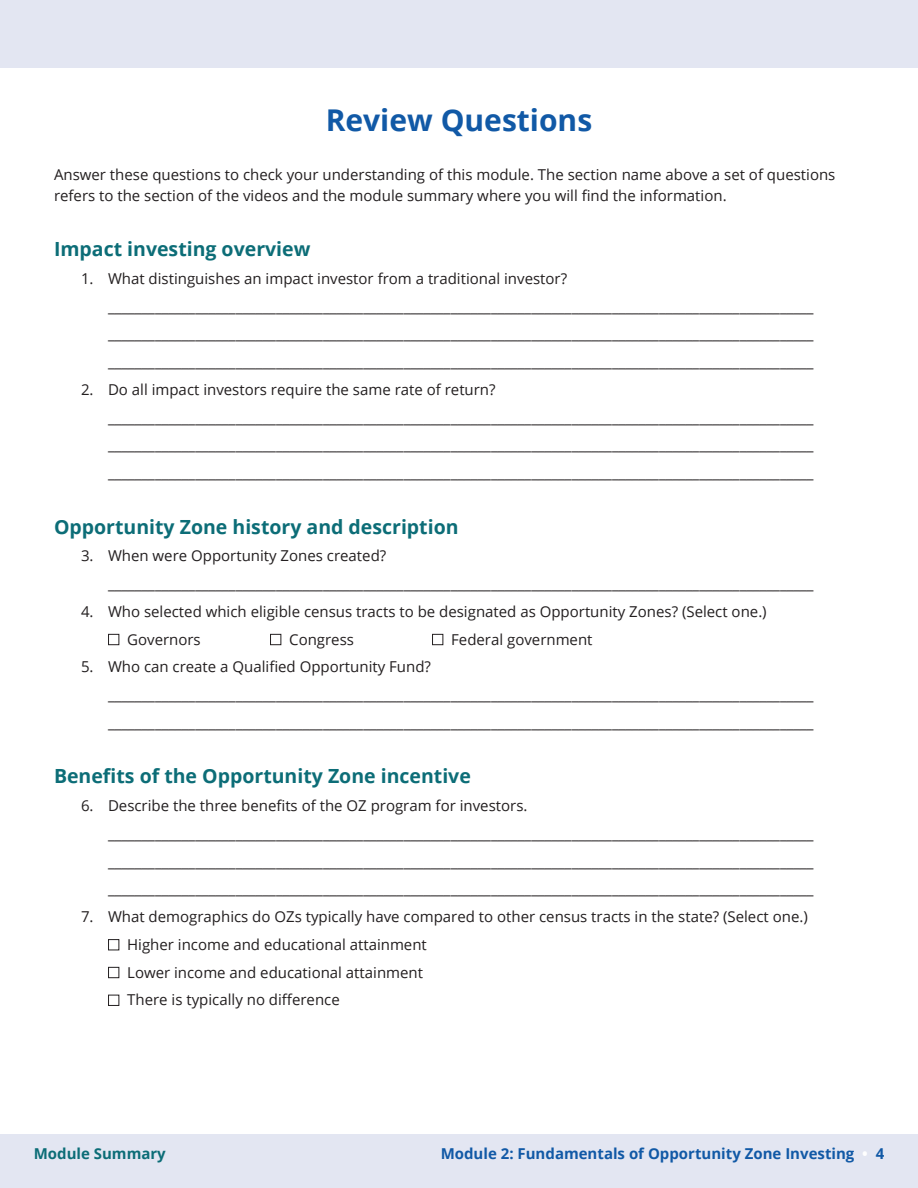
<style>
.page{position:relative;width:918px;height:1188px;background:#fff}
.page>*{position:absolute;margin:0;border:0;box-sizing:border-box;transform-origin:0 0}
.t1{font:700 30px "Open Sans";color:#1159a6}
.t2{font:700 19.5px "Open Sans";color:#0c6d77}
.t3{font:15px/27.8px "Open Sans";color:#231f20}
.t4{font:700 15px "Open Sans";color:#1159a6}
.t5{font:700 15px "Open Sans";color:#0c6d77}
.s1{color:#fff}
</style>
<div class="page">
<div style="left:0;top:1134px;width:918px;height:54px;background:#e3e6f2"></div>
<div style="left:0;top:0;width:918px;height:68px;background:#e3e6f2"></div>
<h2 class="t1" style="left:326px;top:99px;width:268px">Review Questions</h2>
<p class="t3" style="left:54px;top:163px;width:783px;line-height:21px">Answer these questions to check your understanding of this module. The section name above a set of questions refers to the section of the videos and the module summary where you will find the information.</p>
<h3 class="t2" style="left:54px;top:235px;width:258px">Impact investing overview</h3>
<p class="t3" style="left:108px;top:264px;width:707px;text-indent:-27px">1. What distinguishes an impact investor from a traditional investor? _________________________________________________________________________________________________________ _________________________________________________________________________________________________________ _________________________________________________________________________________________________________</p>
<p class="t3" style="left:108px;top:375px;width:707px;text-indent:-27px">2. Do all impact investors require the same rate of return? _________________________________________________________________________________________________________ _________________________________________________________________________________________________________ _________________________________________________________________________________________________________</p>
<h3 class="t2" style="left:54px;top:513px;width:406px">Opportunity Zone history and description</h3>
<p class="t3" style="left:81px;top:542px;width:307px">3. When were Opportunity Zones created?</p>
<p class="t3" style="left:108px;top:570px;width:707px">_________________________________________________________________________________________________________</p>
<p class="t3" style="left:81px;top:597px;width:14px">4.</p>
<p class="t3" style="left:108px;top:597px;width:660px">Who selected which eligible census tracts to be designated as Opportunity Zones? (Select one.)</p>
<p class="t3" style="left:108px;top:625px;width:94px">■ Governors</p>
<p class="t3" style="left:270px;top:625px;width:86px">■ Congress</p>
<p class="t3" style="left:432px;top:625px;width:162px">■ Federal government</p>
<p class="t3" style="left:108px;top:653px;width:707px;text-indent:-27px">5. Who can create a Qualified Opportunity Fund? _________________________________________________________________________________________________________ _________________________________________________________________________________________________________</p>
<h3 class="t2" style="left:54px;top:763px;width:418px">Benefits of the Opportunity Zone incentive</h3>
<p class="t3" style="left:81px;top:792px;width:448px">6. Describe the three benefits of the OZ program for investors.</p>
<p class="t3" style="left:108px;top:819px;width:707px">_________________________________________________________________________________________________________</p>
<p class="t3" style="left:108px;top:847px;width:707px">_________________________________________________________________________________________________________</p>
<p class="t3" style="left:108px;top:875px;width:707px">_________________________________________________________________________________________________________</p>
<p class="t3" style="left:81px;top:903px;width:14px">7.</p>
<p class="t3" style="left:108px;top:903px;width:701px">What demographics do OZs typically have compared to other census tracts in the state? (Select one.)</p>
<p class="t3" style="left:108px;top:930px;width:320px">■ Higher income and educational attainment</p>
<p class="t3" style="left:108px;top:958px;width:317px">■ Lower income and educational attainment</p>
<p class="t3" style="left:108px;top:986px;width:233px">■ There is typically no difference</p>
<p class="t5" style="left:34px;top:1143px;width:134px">Module Summary</p>
<p class="t4" style="left:441px;top:1143px;width:445px">Module 2: Fundamentals of Opportunity Zone Investing <span class="s1">•</span> 4</p>
</div>
